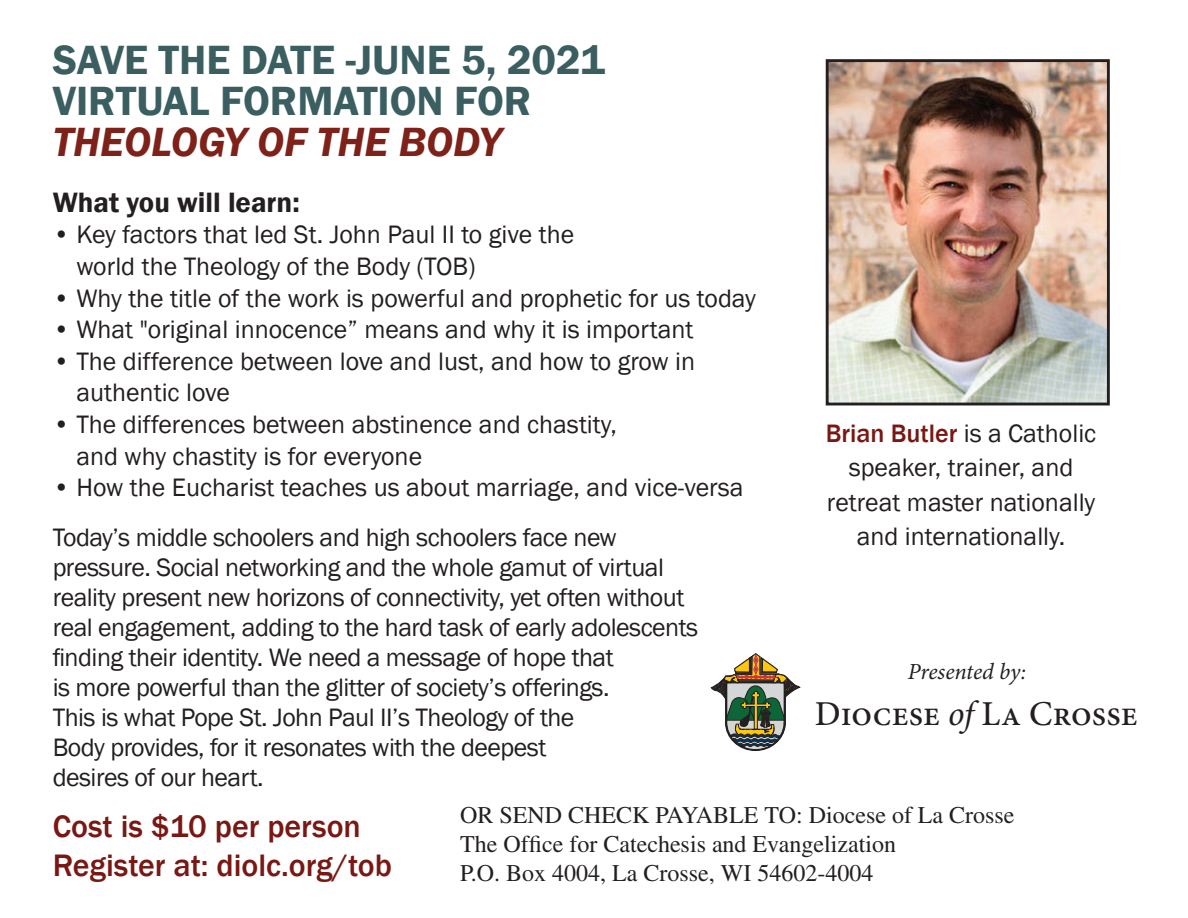
<style>
.page{position:relative;width:1188px;height:918px;background:#fff}
.page>*{position:absolute;margin:0;border:0;box-sizing:border-box;transform-origin:0 0}
.t1{font:600 42px/40.8px "Franklin Gothic";color:#3b5e61}
.t2{font:italic 600 42px "Franklin Gothic";color:#7e2119}
.t3{font:500 35.1px "Minion Pro";color:#231f20}
.t4{font:500 31.8px/39.3px "Franklin Gothic";color:#791813}
.t5{font:600 28.8px "Franklin Gothic";color:#231f20}
.t6{font:25.8px/30px "Franklin Gothic";letter-spacing:-.02em;color:#231f20}
.t7{font:25.8px/34.5px "Franklin Gothic";color:#231f20}
.t8{font:24px/28.8px "Times";color:#231f20}
.t9{font:italic 23.1px "Minion Pro";letter-spacing:-.01em;color:#231f20}
.s1{font-weight:500;color:#791813}
.s2{font-weight:400;font-style:italic}
</style>
<div class="page">
<svg style="left:711px;top:653px;width:90px;height:98px"></svg>
<img style="left:830px;top:63px;width:276px;height:338px">
<div style="left:826px;top:59px;width:284px;height:346px;border:3px solid #231f20"></div>
<h1 class="t1" style="left:53px;top:41px;width:554px">SAVE THE DATE -JUNE 5, 2021<br>VIRTUAL FORMATION FOR</h1>
<h1 class="t2" style="left:53px;top:115px;width:450px">THEOLOGY OF THE BODY</h1>
<p class="t5" style="left:53px;top:185px;width:249px">What you will learn:</p>
<p class="t7" style="left:76px;top:220px;width:499px;line-height:31.5px;text-indent:-24px">• Key factors that led St. John Paul II to give the world the Theology of the Body (TOB)</p>
<p class="t7" style="left:53px;top:281px;width:705px">• Why the title of the work is powerful and prophetic for us today</p>
<p class="t7" style="left:53px;top:313px;width:642px">• What "original innocence” means and why it is important</p>
<p class="t7" style="left:76px;top:346px;width:620px;line-height:31.5px;text-indent:-24px">• The difference between love and lust, and how to grow in authentic love</p>
<p class="t7" style="left:76px;top:409px;width:542px;line-height:31.5px;text-indent:-24px">• The differences between abstinence and chastity, and why chastity is for everyone</p>
<p class="t6" style="left:53px;top:463px;width:692px;line-height:49.5px">• How the Eucharist teaches us about marriage, and vice-versa<br>Today’s middle schoolers and high schoolers face new</p>
<p class="t6" style="left:53px;top:553px;width:647px">pressure. Social networking and the whole gamut of virtual reality present new horizons of connectivity, yet often without real engagement, adding to the hard task of early adolescents finding their identity. We need a message of hope that<br>is more powerful than the glitter of society’s offerings.<br>This is what Pope St. John Paul II’s Theology of the<br>Body provides, for it resonates with the deepest<br>desires of our heart.</p>
<p class="t4" style="left:53px;top:807px;width:341px">Cost is $10 per person<br>Register at: diolc.org/tob</p>
<p class="t7" style="left:826px;top:416px;width:272px;text-align:center"><span class="s1">Brian Butler</span> is a Catholic speaker, trainer, and retreat master nationally and internationally.</p>
<p class="t9" style="left:908px;top:655px;width:120px">Presented by:</p>
<h2 class="t3" style="left:815px;top:690px;width:325px">Diocese <span class="s2">of</span> La Crosse</h2>
<p class="t8" style="left:460px;top:801px;width:556px">OR SEND CHECK PAYABLE TO: Diocese of La Crosse<br>The Office for Catechesis and Evangelization<br>P.O. Box 4004, La Crosse, WI 54602-4004</p>
</div>
